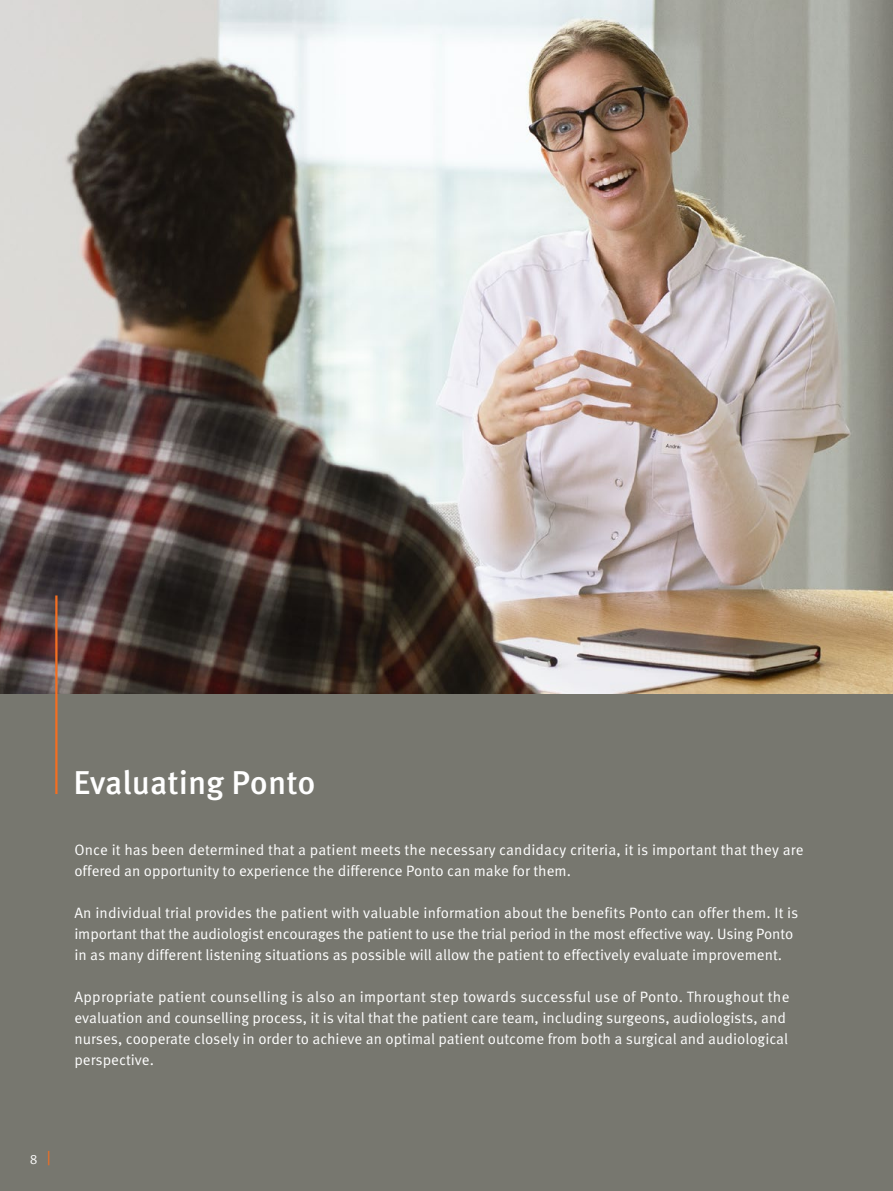
<style>
.page{position:relative;width:893px;height:1191px;background:#fff}
.page>*{position:absolute;margin:0;border:0;box-sizing:border-box;transform-origin:0 0}
.t1{font:500 33px "Meta Pro OM";color:#fff}
.t2{font:15px/21px "Meta Pro OM";color:#fff}
.t3{font:13.5px "Meta Pro OM";color:#fff}
</style>
<div class="page">
<img style="left:0;top:0;width:893px;height:694px">
<div style="left:0;top:694px;width:893px;height:497px;background:#77776f"></div>
<hr style="left:55px;top:595px;width:3px;height:199px;background:#f36e21">
<p class="t3" style="left:30px;top:1151px;width:9px">8</p>
<h1 class="t1" style="left:73px;top:762px;width:244px">Evaluating Ponto</h1>
<p class="t2" style="left:74px;top:839px;width:731px">Once it has been determined that a patient meets the necessary candidacy criteria, it is important that they are offered an opportunity to experience the difference Ponto can make for them.</p>
<p class="t2" style="left:74px;top:902px;width:725px">An individual trial provides the patient with valuable information about the benefits Ponto can offer them. It is important that the audiologist encourages the patient to use the trial period in the most effective way. Using Ponto in as many different listening situations as possible will allow the patient to effectively evaluate improvement.</p>
<p class="t2" style="left:74px;top:986px;width:717px">Appropriate patient counselling is also an important step towards successful use of Ponto. Throughout the evaluation and counselling process, it is vital that the patient care team, including surgeons, audiologists, and nurses, cooperate closely in order to achieve an optimal patient outcome from both a surgical and audiological perspective.</p>
</div>
